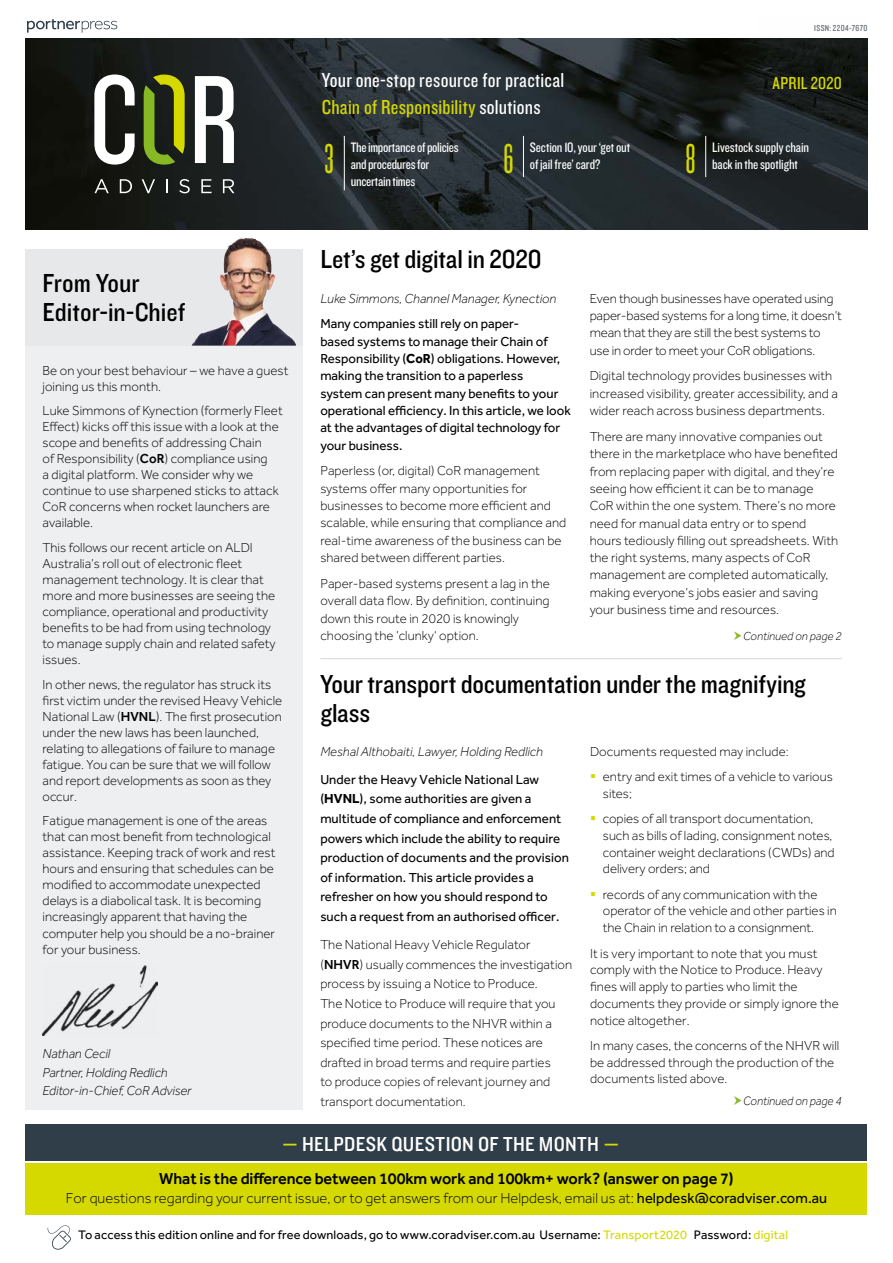
<style>
.page{position:relative;width:893px;height:1263px;background:#fff}
.page>*{position:absolute;margin:0;border:0;box-sizing:border-box;transform-origin:0 0}
.t1{font:43.5px "Knockout 26 Junior Flywght";color:#d5d900}
.t2{font:27px/28.8px "Knockout 30 Junior Welterwt";letter-spacing:-.005em;color:#000}
.t3{font:21px/27.5px "Knockout 29 Junior Ltweight";letter-spacing:.01em;color:#fff}
.t4{font:21px "Knockout 30 Junior Welterwt";letter-spacing:.015em;color:#fff}
.t5{font:18px "Knockout 29 Junior Ltweight";letter-spacing:.02em;color:#d5d900}
.t6{font:500 16.5px "Effra";letter-spacing:-.005em;color:#000}
.t7{font:300 15px "Effra";letter-spacing:.005em;color:#000}
.t8{font:14.25px/17.2px "Knockout 29 Junior Ltweight";letter-spacing:-.01em;color:#fff}
.t9{font:300 13.5px/16px "Effra";letter-spacing:.005em;color:#000}
.t10{font:13.5px/17.2px "Effra";color:#000}
.t11{font:italic 300 13.5px/18.3px "Effra";letter-spacing:.005em;color:#000}
.t12{font:12.75px "Effra";letter-spacing:.01em;color:#000}
.t13{font:italic 300 12.45px "Effra";color:#000;scale:.94 1}
.t14{font:italic 300 12px "Effra";color:#000}
.t15{font:9px "Knockout 29 Junior Ltweight";letter-spacing:.045em;color:#5f666c}
.s1{color:#d5d900}
.s2{font-weight:500}
.s3{font-weight:700}
.s4{font-weight:400}
</style>
<div class="page">
<img style="left:26px;top:38px;width:841px;height:192px">
<div style="left:26px;top:1163px;width:841px;height:52px;background:#d5d900"></div>
<div style="left:26px;top:1125px;width:841px;height:36px;background:#303e49"></div>
<svg style="left:95px;top:179px;width:14px;height:14px"></svg>
<svg style="left:120px;top:179px;width:12px;height:14px"></svg>
<svg style="left:142px;top:179px;width:13px;height:14px"></svg>
<svg style="left:166px;top:179px;width:2px;height:14px"></svg>
<svg style="left:179px;top:179px;width:11px;height:14px"></svg>
<svg style="left:201px;top:179px;width:11px;height:14px"></svg>
<svg style="left:223px;top:179px;width:11px;height:14px"></svg>
<svg style="left:94px;top:75px;width:41px;height:90px"></svg>
<svg style="left:144px;top:75px;width:41px;height:90px;background:#627116"></svg>
<svg style="left:195px;top:76px;width:39px;height:87px"></svg>
<svg style="left:27px;top:19px;width:90px;height:14px"></svg>
<svg style="left:47px;top:1225px;width:24px;height:24px"></svg>
<div style="left:26px;top:325px;width:277px;height:785px;background:#edeff0"></div>
<svg style="left:26px;top:249px;width:277px;height:97px;fill:#e6e8e9"></svg>
<img style="left:43px;top:965px;width:115px;height:71px">
<img style="left:223px;top:238px;width:20px;height:30px">
<hr style="left:523px;top:136px;width:1px;height:41px;background:#fff">
<hr style="left:344px;top:136px;width:1px;height:54px;background:#fff">
<hr style="left:705px;top:136px;width:1px;height:41px;background:#fff">
<hr style="left:320px;top:658px;width:522px;height:1px;background:#d6d8da">
<h3 class="t3" style="left:322px;top:65px;width:244px">Your one-stop resource for practical<br><span class="s1">Chain of Responsibility</span> solutions</h3>
<p class="t15" style="left:814px;top:22px;width:55px">ISSN: 2204-7670</p>
<h3 class="t5" style="left:773px;top:71px;width:71px">APRIL 2020</h3>
<h2 class="t2" style="left:43px;top:267px;width:144px">From Your<br>Editor-in-Chief</h2>
<p class="t9" style="left:43px;top:362px;width:247px">Be on your best behaviour – we have a guest joining us this month.</p>
<p class="t9" style="left:43px;top:403px;width:242px">Luke Simmons of Kynection (formerly Fleet Effect) kicks off this issue with a look at the scope and benefits of addressing Chain<br>of Responsibility (<span class="s2">CoR</span>) compliance using<br>a digital platform. We consider why we continue to use sharpened sticks to attack CoR concerns when rocket launchers are available.</p>
<p class="t9" style="left:43px;top:539px;width:234px">This follows our recent article on ALDI Australia’s roll out of electronic fleet management technology. It is clear that more and more businesses are seeing the compliance, operational and productivity benefits to be had from using technology to manage supply chain and related safety issues.</p>
<p class="t9" style="left:43px;top:676px;width:241px">In other news, the regulator has struck its first victim under the revised Heavy Vehicle National Law (<span class="s2">HVNL</span>). The first prosecution under the new laws has been launched, relating to allegations of failure to manage fatigue. You can be sure that we will follow and report developments as soon as they occur.</p>
<p class="t9" style="left:43px;top:813px;width:234px">Fatigue management is one of the areas that can most benefit from technological assistance. Keeping track of work and rest hours and ensuring that schedules can be modified to accommodate unexpected delays is a diabolical task. It is becoming increasingly apparent that having the computer help you should be a no-brainer for your business.</p>
<p class="t11" style="left:43px;top:1045px;width:150px">Nathan Cecil<br>Partner, Holding Redlich<br>Editor-in-Chief, CoR Adviser</p>
<h1 class="t1" style="left:325px;top:134px;width:11px">3</h1>
<h1 class="t1" style="left:503px;top:134px;width:12px">6</h1>
<p class="t8" style="left:530px;top:138px;width:102px">Section 10, your ‘get out</p>
<p class="t8" style="left:351px;top:138px;width:109px">The importance of policies and procedures for uncertain times</p>
<h1 class="t1" style="left:686px;top:134px;width:12px">8</h1>
<p class="t8" style="left:712px;top:138px;width:98px">Livestock supply chain back in the spotlight</p>
<p class="t8" style="left:530px;top:155px;width:72px">of jail free’ card?</p>
<h2 class="t2" style="left:320px;top:244px;width:223px">Let’s get digital in 2020</h2>
<p class="t11" style="left:320px;top:289px;width:237px">Luke Simmons, Channel Manager, Kynection</p>
<p class="t10" style="left:320px;top:315px;width:252px">Many companies still rely on paper-<br>based systems to manage their Chain of Responsibility (<span class="s3">CoR</span>) obligations. However, making the transition to a paperless<br>system can present many benefits to your operational efficiency. In this article, we look at the advantages of digital technology for your business.</p>
<p class="t9" style="left:320px;top:462px;width:247px;line-height:17.2px">Paperless (or, digital) CoR management systems offer many opportunities for businesses to become more efficient and scalable, while ensuring that compliance and real-time awareness of the business can be shared between different parties.</p>
<p class="t9" style="left:320px;top:575px;width:231px;line-height:17.2px">Paper-based systems present a lag in the overall data flow. By definition, continuing down this route in 2020 is knowingly choosing the ’clunky‘ option.</p>
<p class="t9" style="left:590px;top:289px;width:254px;line-height:17.2px">Even though businesses have operated using paper-based systems for a long time, it doesn’t mean that they are still the best systems to use in order to meet your CoR obligations.</p>
<p class="t9" style="left:590px;top:367px;width:250px;line-height:17.2px">Digital technology provides businesses with increased visibility, greater accessibility, and a wider reach across business departments.</p>
<p class="t9" style="left:590px;top:428px;width:250px;line-height:17.2px">There are many innovative companies out there in the marketplace who have benefited from replacing paper with digital, and they’re seeing how efficient it can be to manage CoR within the one system. There’s no more need for manual data entry or to spend hours tediously filling out spreadsheets. With the right systems, many aspects of CoR management are completed automatically, making everyone’s jobs easier and saving your business time and resources.</p>
<p class="t14" style="left:743px;top:629px;width:100px">Continued on page 2</p>
<h2 class="t2" style="left:320px;top:669px;width:487px">Your transport documentation under the magnifying glass</h2>
<p class="t11" style="left:320px;top:742px;width:224px">Meshal Althobaiti, Lawyer, Holding Redlich</p>
<p class="t10" style="left:320px;top:769px;width:250px;line-height:19.6px">Under the Heavy Vehicle National Law (<span class="s3">HVNL</span>), some authorities are given a multitude of compliance and enforcement powers which include the ability to require production of documents and the provision of information. This article provides a refresher on how you should respond to such a request from an authorised officer.</p>
<p class="t9" style="left:320px;top:935px;width:253px;line-height:19.6px">The National Heavy Vehicle Regulator (<span class="s2">NHVR</span>) usually commences the investigation process by issuing a Notice to Produce.<br>The Notice to Produce will require that you produce documents to the NHVR within a specified time period. These notices are drafted in broad terms and require parties<br>to produce copies of relevant journey and transport documentation.</p>
<p class="t9" style="left:590px;top:743px;width:200px">Documents requested may include:</p>
<p class="t9" style="left:603px;top:768px;width:231px;line-height:16.8px;text-indent:-13px"><span class="s1">▪</span> entry and exit times of a vehicle to various sites;</p>
<p class="t9" style="left:603px;top:810px;width:233px;line-height:16.8px;text-indent:-13px"><span class="s1">▪</span> copies of all transport documentation, such as bills of lading, consignment notes, container weight declarations (CWDs) and delivery orders; and</p>
<p class="t9" style="left:603px;top:886px;width:235px;line-height:16.8px;text-indent:-13px"><span class="s1">▪</span> records of any communication with the operator of the vehicle and other parties in the Chain in relation to a consignment.</p>
<p class="t9" style="left:590px;top:944px;width:250px;line-height:16.8px">It is very important to note that you must comply with the Notice to Produce. Heavy fines will apply to parties who limit the documents they provide or simply ignore the notice altogether.</p>
<p class="t9" style="left:590px;top:1037px;width:251px;line-height:16.8px">In many cases, the concerns of the NHVR will be addressed through the production of the documents listed above.</p>
<p class="t13" style="left:743px;top:1094px;width:106px">Continued on page 4</p>
<h3 class="t4" style="left:282px;top:1130px;width:339px"><span class="s1">—</span> HELPDESK QUESTION OF THE MONTH <span class="s1">—</span></h3>
<p class="t6" style="left:159px;top:1168px;width:576px">What is the difference between 100km work and 100km+ work? (answer on page 7)</p>
<p class="t7" style="left:66px;top:1190px;width:763px">For questions regarding your current issue, or to get answers from our Helpdesk, email us at: <span class="s4">helpdesk@coradviser.com.au</span></p>
<p class="t12" style="left:78px;top:1228px;width:711px">To access this edition online and for free downloads, go to www.coradviser.com.au Username: <span class="s1">Transport2020</span> Password: <span class="s1">digital</span></p>
</div>
